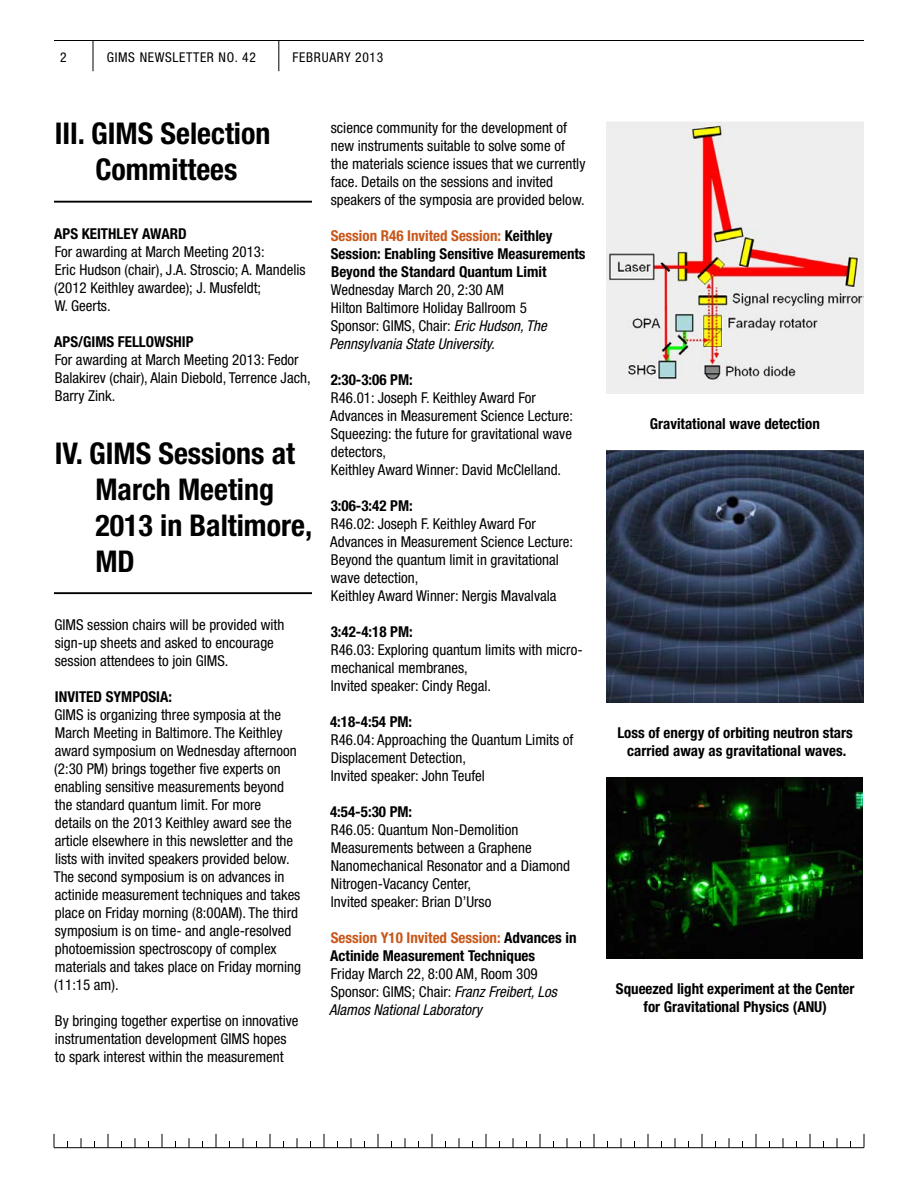
<style>
.page{position:relative;width:918px;height:1188px;background:#fff}
.page>*{position:absolute;margin:0;border:0;box-sizing:border-box;transform-origin:0 0}
.t1{font:700 condensed 30px/36px "Helvetica Neue";color:#000;text-align:center}
.t2{font:condensed 15px/18px "Helvetica Neue";color:#000}
.t3{font:700 condensed 15px/18px "Helvetica Neue";color:#000;text-align:center}
.t4{font:condensed 13.5px "Helvetica Neue";letter-spacing:.05em;color:#000}
.s1{color:#c8571a}
.s2{font-style:italic}
</style>
<div class="page">
<hr style="left:54px;top:1147px;width:810px;height:1px;background:#000">
<svg style="left:54px;top:1134px;width:1px;height:14px"></svg>
<svg style="left:108px;top:1134px;width:1px;height:14px"></svg>
<svg style="left:162px;top:1134px;width:1px;height:14px"></svg>
<svg style="left:216px;top:1134px;width:1px;height:14px"></svg>
<svg style="left:270px;top:1134px;width:1px;height:14px"></svg>
<svg style="left:324px;top:1134px;width:1px;height:14px"></svg>
<svg style="left:378px;top:1134px;width:1px;height:14px"></svg>
<svg style="left:432px;top:1134px;width:1px;height:14px"></svg>
<svg style="left:486px;top:1134px;width:1px;height:14px"></svg>
<svg style="left:540px;top:1134px;width:1px;height:14px"></svg>
<svg style="left:594px;top:1134px;width:1px;height:14px"></svg>
<svg style="left:648px;top:1134px;width:1px;height:14px"></svg>
<svg style="left:702px;top:1134px;width:1px;height:14px"></svg>
<svg style="left:756px;top:1134px;width:1px;height:14px"></svg>
<svg style="left:810px;top:1134px;width:1px;height:14px"></svg>
<svg style="left:864px;top:1134px;width:1px;height:14px"></svg>
<hr style="left:54px;top:40px;width:810px;height:1px;background:#000">
<hr style="left:93px;top:40px;width:1px;height:31px;background:#000">
<hr style="left:278px;top:40px;width:1px;height:31px;background:#000">
<hr style="left:54px;top:201px;width:258px;height:2px;background:#000">
<hr style="left:54px;top:592px;width:258px;height:2px;background:#000">
<img style="left:606px;top:122px;width:257px;height:271px">
<img style="left:607px;top:450px;width:256px;height:252px">
<img style="left:607px;top:777px;width:256px;height:181px">
<p class="t4" style="left:60px;top:49px;width:8px">2</p>
<p class="t4" style="left:107px;top:49px;width:151px">GIMS NEWSLETTER NO. 42</p>
<p class="t4" style="left:293px;top:49px;width:92px">FEBRUARY 2013</p>
<h1 class="t1" style="left:55px;top:115px;width:217px">III. GIMS Selection<br>Committees</h1>
<p class="t3" style="left:54px;top:224px;width:43px">APS Keith</p>
<p class="t3" style="left:117px;top:224px;width:55px">ley Award</p>
<p class="t2" style="left:54px;top:243px;width:253px">For awarding at March Meeting 2013:<br>Eric Hudson (chair), J.A. Stroscio; A. Mandelis (2012 Keithley awardee); J. Musfeldt;<br>W. Geerts.</p>
<p class="t3" style="left:54px;top:332px;width:120px">APS/GIMS Fellowship</p>
<p class="t2" style="left:55px;top:351px;width:257px">For awarding at March Meeting 2013: Fedor<br>Balakirev (chair), Alain Diebold, Terrence Jach,<br>Barry Zink.</p>
<h1 class="t1" style="left:95px;top:435px;width:218px;text-align:left;text-indent:-41px">IV. GIMS Sessions at<br>March Meeting<br>2013 in Baltimore,<br>MD</h1>
<p class="t2" style="left:54px;top:616px;width:231px">GIMS session chairs will be provided with sign-up sheets and asked to encourage session attendees to join GIMS.</p>
<p class="t3" style="left:55px;top:688px;width:12px">Invited</p>
<p class="t3" style="left:106px;top:688px;width:68px">Symposia:</p>
<p class="t2" style="left:54px;top:706px;width:249px">GIMS is organizing three symposia at the March Meeting in Baltimore. The Keithley award symposium on Wednesday afternoon (2:30 PM) brings together five experts on enabling sensitive measurements beyond the standard quantum limit. For more<br>details on the 2013 Keithley award see the article elsewhere in this newsletter and the lists with invited speakers provided below.<br>The second symposium is on advances in actinide measurement techniques and takes place on Friday morning (8:00AM). The third symposium is on time- and angle-resolved photoemission spectroscopy of complex materials and takes place on Friday morning (11:15 am).</p>
<p class="t2" style="left:55px;top:1012px;width:245px">By bringing together expertise on innovative instrumentation development GIMS hopes to spark interest within the measurement</p>
<p class="t2" style="left:331px;top:119px;width:256px">science community for the development of new instruments suitable to solve some of the materials science issues that we currently face. Details on the sessions and invited speakers of the symposia are provided below.</p>
<p class="t3" style="left:331px;top:227px;width:256px;text-align:left"><span class="s1">Session R46 Invited Session:</span> Keithley<br>Session: Enabling Sensitive Measurements<br>Beyond the Standard Quantum Limit</p>
<p class="t2" style="left:330px;top:281px;width:219px">Wednesday March 20, 2:30 AM<br>Hilton Baltimore Holiday Ballroom 5<br>Sponsor: GIMS, Chair: <span class="s2">Eric Hudson, The Pennsylvania State University.</span></p>
<p class="t3" style="left:331px;top:371px;width:84px">2:30-3:06 PM:</p>
<p class="t2" style="left:330px;top:389px;width:244px">R46.01: Joseph F. Keithley Award For Advances in Measurement Science Lecture:<br>Squeezing: the future for gravitational wave detectors,<br>Keithley Award Winner: David McClelland.</p>
<p class="t3" style="left:331px;top:497px;width:84px">3:06-3:42 PM:</p>
<p class="t2" style="left:330px;top:515px;width:244px">R46.02: Joseph F. Keithley Award For Advances in Measurement Science Lecture:<br>Beyond the quantum limit in gravitational wave detection,<br>Keithley Award Winner: Nergis Mavalvala</p>
<p class="t3" style="left:331px;top:623px;width:84px">3:42-4:18 PM:</p>
<p class="t2" style="left:331px;top:641px;width:253px">R46.03: Exploring quantum limits with micro&shy;mechanical membranes,<br>Invited speaker: Cindy Regal.</p>
<p class="t3" style="left:330px;top:713px;width:84px">4:18-4:54 PM:</p>
<p class="t2" style="left:331px;top:731px;width:244px">R46.04: Approaching the Quantum Limits of<br>Displacement Detection,<br>Invited speaker: John Teufel</p>
<p class="t3" style="left:330px;top:803px;width:84px">4:54-5:30 PM:</p>
<p class="t2" style="left:331px;top:821px;width:241px">R46.05: Quantum Non-Demolition<br>Measurements between a Graphene<br>Nanomechanical Resonator and a Diamond<br>Nitrogen-Vacancy Center,<br>Invited speaker: Brian D’Urso</p>
<p class="t3" style="left:330px;top:929px;width:248px;text-align:left"><span class="s1">Session Y10 Invited Session:</span> Advances in<br>Actinide Measurement Techniques</p>
<p class="t2" style="left:329px;top:965px;width:229px">Friday March 22, 8:00 AM, Room 309<br>Sponsor: GIMS; Chair: <span class="s2">Franz Freibert, Los<br>Alamos National Laboratory</span></p>
<p class="t3" style="left:650px;top:415px;width:172px">Gravitational wave detection</p>
<p class="t3" style="left:617px;top:724px;width:237px">Loss of energy of orbiting neutron stars carried away as gravitational waves.</p>
<p class="t3" style="left:616px;top:980px;width:240px">Squeezed light experiment at the Center for Gravitational Physics (ANU)</p>
</div>
